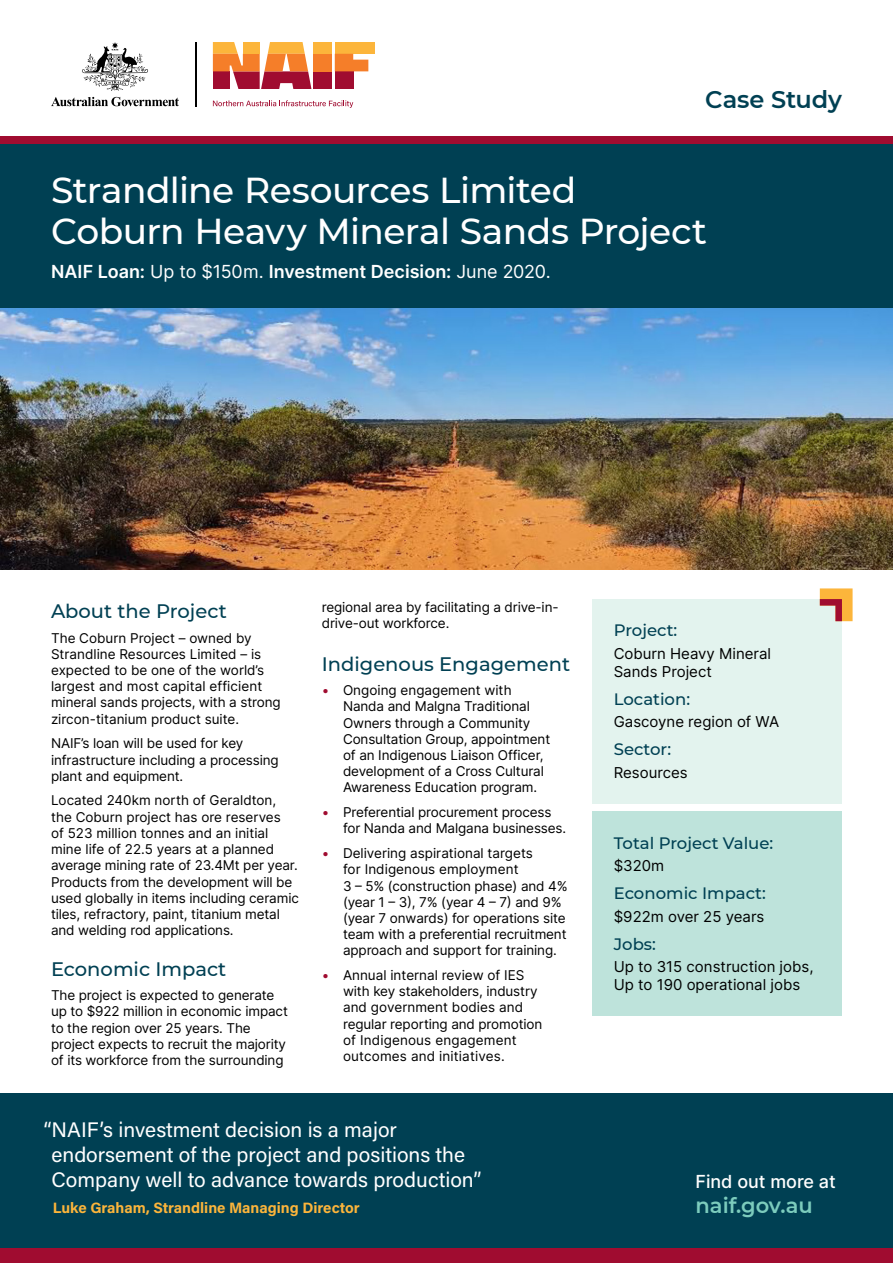
<style>
.page{position:relative;width:893px;height:1263px;background:#fff}
.page>*{position:absolute;margin:0;border:0;box-sizing:border-box;transform-origin:0 0}
.t1{font:500 36px/40.5px "Montserrat";letter-spacing:-.015em;color:#fff}
.t2{font:600 24px "Montserrat";letter-spacing:-.005em;color:#004053}
.t3{font:21px/25.2px "Acumin Pro";color:#fff}
.t4{font:600 21px "Montserrat";color:#7cccbd}
.t5{font:500 19.5px "Montserrat";color:#004053}
.t6{font:600 18px "Inter";color:#fff}
.t7{font:500 18px "Inter";color:#fff}
.t8{font:500 16.5px "Montserrat";color:#004053}
.t9{font:15px/18px "Inter";color:#000}
.t10{font:700 15px "Acumin Pro";color:#fcb53b}
.t11{font:13.5px/16.2px "Inter";letter-spacing:-.01em;color:#000}
.s1{font-weight:400}
.s2{color:#a00c30}
</style>
<div class="page">
<div style="left:0;top:1093px;width:893px;height:170px;background:#004053"></div>
<div style="left:0;top:136px;width:893px;height:173px;background:#004053"></div>
<div style="left:0;top:1249px;width:893px;height:14px;background:#a00c30"></div>
<div style="left:0;top:136px;width:893px;height:7px;background:#a00c30"></div>
<svg style="left:51px;top:97px;width:128px;height:9px"></svg>
<svg style="left:82px;top:42px;width:66px;height:49px"></svg>
<hr style="left:195px;top:42px;width:1px;height:64px;background:#000">
<svg style="left:213px;top:100px;width:140px;height:8px"></svg>
<div style="left:313px;top:42px;width:19px;height:12px;background:#fcb53b"></div>
<div style="left:313px;top:71px;width:19px;height:18px;background:#a00c30"></div>
<div style="left:335px;top:71px;width:18px;height:18px;background:#a00c30"></div>
<div style="left:335px;top:42px;width:39px;height:12px;background:#fcb53b"></div>
<svg style="left:213px;top:42px;width:98px;height:47px"></svg>
<svg style="left:335px;top:54px;width:33px;height:17px"></svg>
<div style="left:313px;top:54px;width:19px;height:17px;background:#f57e29"></div>
<div style="left:243px;top:42px;width:17px;height:12px;background:#fcb53b"></div>
<div style="left:592px;top:811px;width:250px;height:205px;background:#bee3db"></div>
<div style="left:592px;top:599px;width:250px;height:205px;background:#e3f3ee"></div>
<svg style="left:820px;top:588px;width:33px;height:33px"></svg>
<img style="left:0;top:309px;width:893px;height:261px">
<h2 class="t2" style="left:705px;top:82px;width:138px">Case Study</h2>
<h1 class="t1" style="left:51px;top:169px;width:657px">Strandline Resources Limited<br>Coburn Heavy Mineral Sands Project</h1>
<h3 class="t6" style="left:51px;top:259px;width:501px">NAIF Loan: <span class="s1">Up to $150m.</span> Investment Decision: <span class="s1">June 2020.</span></h3>
<h3 class="t5" style="left:51px;top:597px;width:177px">About the Project</h3>
<p class="t11" style="left:51px;top:629px;width:231px">The Coburn Project – owned by Strandline Resources Limited – is expected to be one of the world’s largest and most capital efficient mineral sands projects, with a strong zircon-titanium product suite.</p>
<p class="t11" style="left:51px;top:735px;width:229px">NAIF’s loan will be used for key infrastructure including a processing plant and equipment.</p>
<p class="t11" style="left:51px;top:792px;width:249px">Located 240km north of Geraldton, the Coburn project has ore reserves<br>of 523 million tonnes and an initial mine life of 22.5 years at a planned average mining rate of 23.4Mt per year.<br>Products from the development will be used globally in items including ceramic tiles, refractory, paint, titanium metal and welding rod applications.</p>
<h3 class="t5" style="left:51px;top:955px;width:177px">Economic Impact</h3>
<p class="t11" style="left:51px;top:987px;width:238px">The project is expected to generate up to $922 million in economic impact to the region over 25 years. The project expects to recruit the majority of its workforce from the surrounding</p>
<p class="t11" style="left:322px;top:599px;width:238px">regional area by facilitating a drive-in&shy;drive-out workforce.</p>
<h3 class="t5" style="left:322px;top:650px;width:250px">Indigenous Engagement</h3>
<p class="t11" style="left:343px;top:682px;width:209px;text-indent:-21px"><span class="s2">•</span> Ongoing engagement with<br>Nanda and Malgna Traditional<br>Owners through a Community<br>Consultation Group, appointment of an Indigenous Liaison Officer, development of a Cross Cultural<br>Awareness Education program.</p>
<p class="t11" style="left:343px;top:804px;width:225px;text-indent:-21px"><span class="s2">•</span> Preferential procurement process for Nanda and Malgana businesses.</p>
<p class="t11" style="left:343px;top:845px;width:226px;text-indent:-21px"><span class="s2">•</span> Delivering aspirational targets<br>for Indigenous employment<br>3 – 5% (construction phase) and 4% (year 1 – 3), 7% (year 4 – 7) and 9% (year 7 onwards) for operations site team with a preferential recruitment approach and support for training.</p>
<p class="t11" style="left:343px;top:967px;width:201px;text-indent:-21px"><span class="s2">•</span> Annual internal review of IES with key stakeholders, industry and government bodies and regular reporting and promotion of Indigenous engagement outcomes and initiatives.</p>
<h3 class="t3" style="left:51px;top:1116px;width:432px;text-indent:-8px">“NAIF’s investment decision is a major endorsement of the project and positions the<br>Company well to advance towards production”</h3>
<p class="t10" style="left:53px;top:1198px;width:309px">Luke Graham, Strandline Managing Director</p>
<p class="t8" style="left:614px;top:619px;width:65px">Project:</p>
<p class="t9" style="left:614px;top:644px;width:159px">Coburn Heavy Mineral<br>Sands Project</p>
<p class="t8" style="left:614px;top:687px;width:78px">Location:</p>
<p class="t9" style="left:614px;top:712px;width:167px">Gascoyne region of WA</p>
<p class="t8" style="left:614px;top:738px;width:59px">Sector:</p>
<p class="t9" style="left:614px;top:763px;width:76px">Resources</p>
<p class="t8" style="left:614px;top:831px;width:161px">Total Project Value:</p>
<p class="t9" style="left:614px;top:856px;width:52px">$320m</p>
<p class="t8" style="left:614px;top:882px;width:154px">Economic Impact:</p>
<p class="t9" style="left:614px;top:907px;width:152px">$922m over 25 years</p>
<p class="t8" style="left:614px;top:932px;width:44px">Jobs:</p>
<p class="t9" style="left:614px;top:957px;width:201px">Up to 315 construction jobs,<br>Up to 190 operational jobs</p>
<h3 class="t7" style="left:695px;top:1168px;width:142px">Find out more at</h3>
<h3 class="t4" style="left:695px;top:1191px;width:119px">naif.gov.au</h3>
</div>
